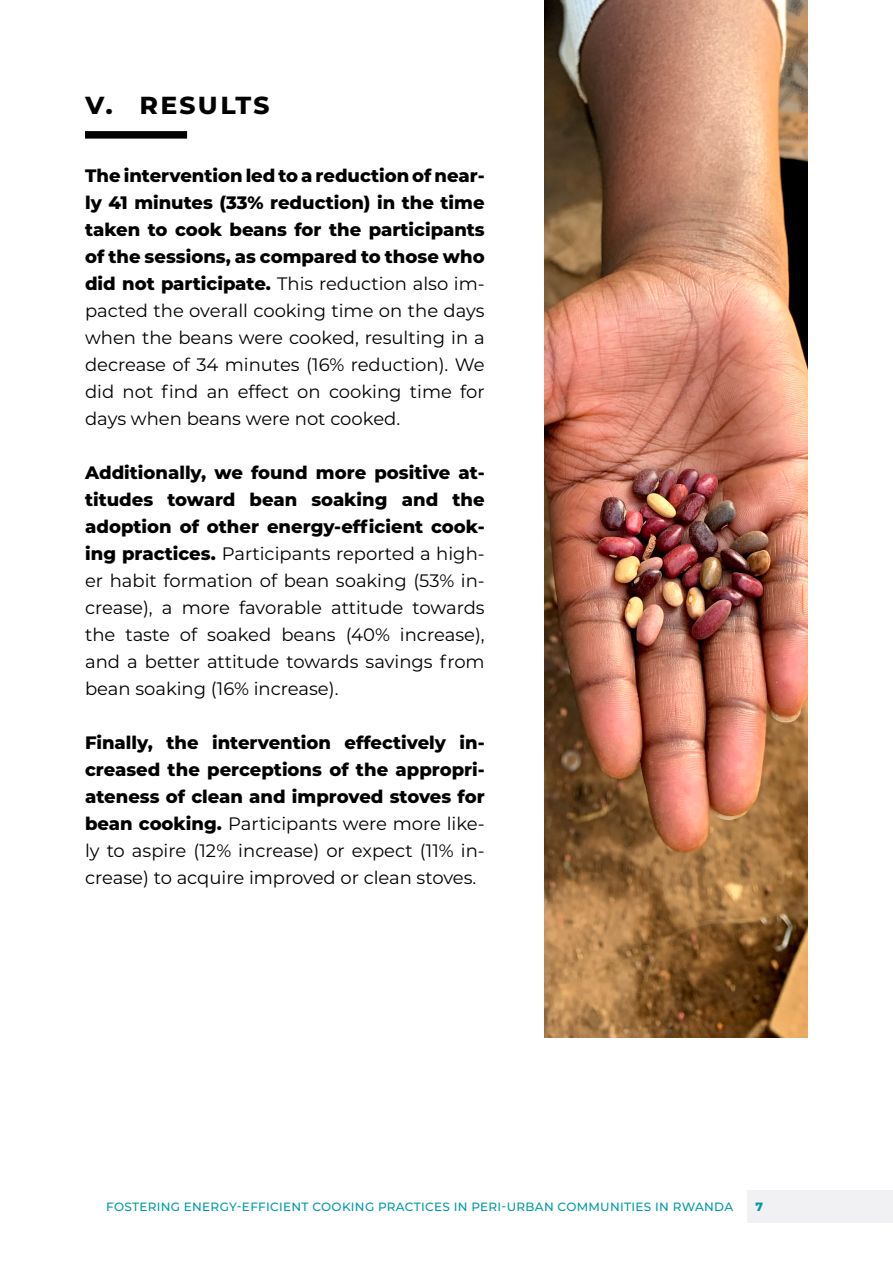
<style>
.page{position:relative;width:893px;height:1263px;background:#fff}
.page>*{position:absolute;margin:0;border:0;box-sizing:border-box;transform-origin:0 0}
.t1{font:700 30px "Montserrat";letter-spacing:.06em;color:#000}
.t2{font:18px/27px "Montserrat";color:#000;text-align:justify}
.t3{font:800 18px/27px "Montserrat";color:#000;text-align:justify}
.t4{font:500 12px "Montserrat";letter-spacing:.025em;color:#009aa5}
.t5{font:800 12px "Montserrat";color:#009aa5}
.s1{font-weight:800}
.s2{font-weight:400}
</style>
<div class="page">
<div style="left:747px;top:1190px;width:146px;height:33px;background:#f1f0f2"></div>
<div style="left:85px;top:131px;width:102px;height:8px;background:#000"></div>
<img style="left:544px;top:0;width:264px;height:1037px">
<h1 class="t1" style="left:85px;top:82px;width:186px">V. RESULTS</h1>
<p class="t2" style="left:85px;top:162px;width:401px"><span class="s1">The intervention led to a reduction of near&shy;ly 41 minutes (33% reduction) in the time taken to cook beans for the participants of the sessions, as compared to those who did not participate.</span> This reduction also im&shy;pacted the overall cooking time on the days when the beans were cooked, resulting in a decrease of 34 minutes (16% reduction). We did not find an effect on cooking time for days when beans were not cooked.</p>
<p class="t2" style="left:85px;top:459px;width:401px"><span class="s1">Additionally, we found more positive at&shy;titudes toward bean soaking and the adoption of other energy-efficient cook&shy;ing practices.</span> Participants reported a high&shy;er habit formation of bean soaking (53% in&shy;crease), a more favorable attitude towards the taste of soaked beans (40% increase), and a better attitude towards savings from bean soaking (16% increase).</p>
<p class="t3" style="left:85px;top:728px;width:401px">Finally, the intervention effectively in&shy;creased the perceptions of the appropri&shy;ateness of clean and improved stoves for bean cooking. <span class="s2">Participants were more like&shy;ly to aspire (12% increase) or expect (11% in&shy;crease) to acquire improved or clean stoves.</span></p>
<p class="t4" style="left:106px;top:1198px;width:628px">FOSTERING ENERGY-EFFICIENT COOKING PRACTICES IN PERI-URBAN COMMUNITIES IN RWANDA</p>
<p class="t5" style="left:755px;top:1198px;width:9px">7</p>
</div>
